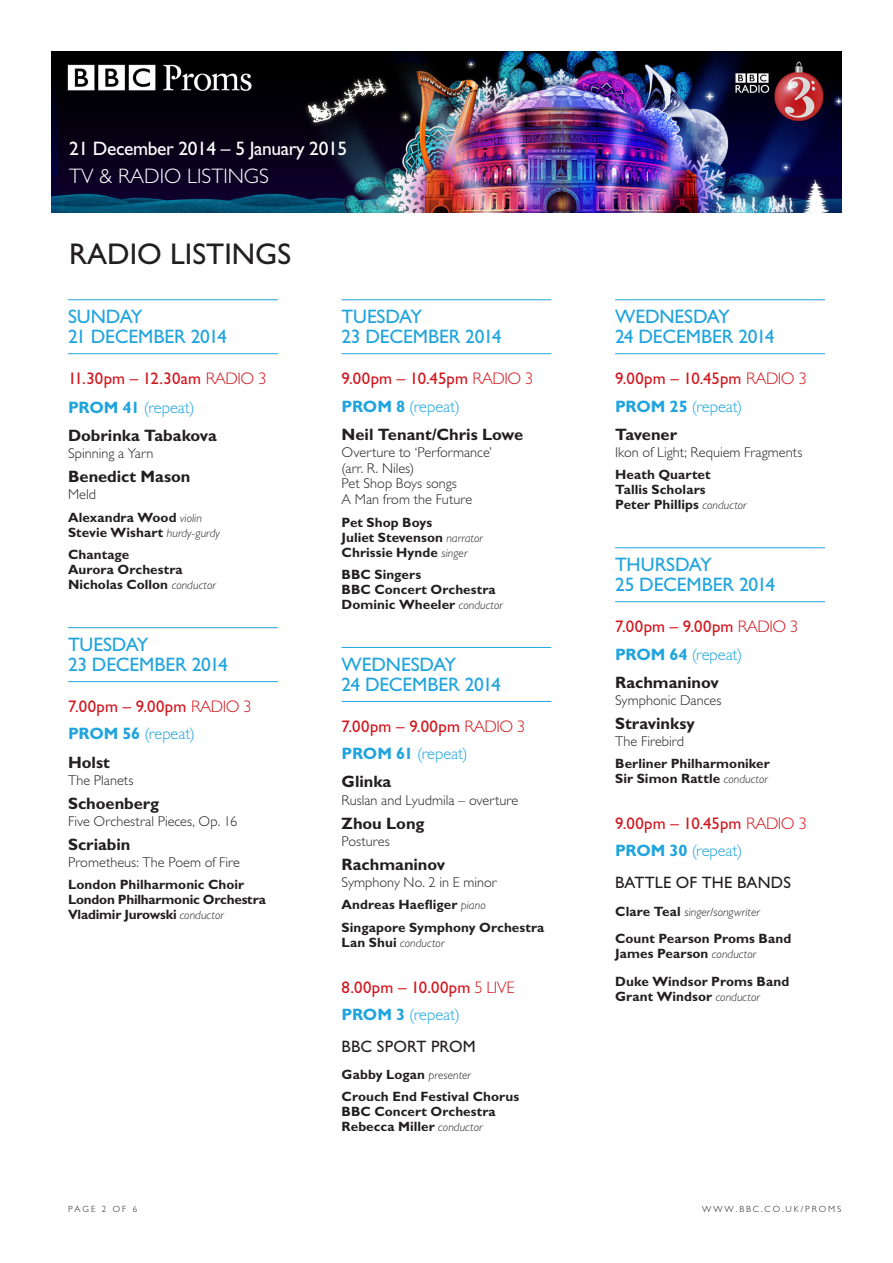
<style>
.page{position:relative;width:893px;height:1263px;background:#fff}
.page>*{position:absolute;margin:0;border:0;box-sizing:border-box;transform-origin:0 0}
.t1{font:30px "P Gill Sans";color:#231f20}
.t2{font:300 21px "P Gill Sans";color:#fff}
._2013_PROM_Date{font:19.5px/19.5px "P Gill Sans";letter-spacing:-.01em;color:#1fa4dd}
.t3{font:19.5px "P Gill Sans";letter-spacing:-.02em;color:#fff}
._2013_Time_VENUE{font:16.8px "P Gill Sans";letter-spacing:.01em;color:#d2161e}
._2013_Time_VENUE_ex{font:16.8px "P Gill Sans";letter-spacing:.005em;color:#d2161e}
._2013_Composer_name{font:700 16.5px "P Gill Sans";letter-spacing:-.005em;color:#231f20}
._2013_Prom_No{font:300 16.5px "P Gill Sans";letter-spacing:-.005em;color:#1fa4dd}
.named_proms{font:16.5px "P Gill Sans";letter-spacing:.01em;color:#231f20}
._2013_Piece_Name{font:300 14.25px/15.8px "P Gill Sans";color:#231f20}
._2013_Artist_name{font:700 13.5px/15px "P Gill Sans";letter-spacing:.005em;color:#231f20}
.named_proms-2{font:700 13.5px/15px "P Gill Sans";letter-spacing:.005em;color:#231f20}
._2013_Artist_name-2{font:700 13.5px "P Gill Sans";letter-spacing:-.015em;color:#231f20}
.named_proms-3{font:italic 300 12px "P Gill Sans";letter-spacing:.005em;color:#231f20}
._2013_Artist_name-3{font:italic 300 12px "P Gill Sans";letter-spacing:.005em;color:#231f20}
._2013_Baseline{font:300 9px "P Gill Sans";letter-spacing:.22em;color:#231f20}
.s1{font-weight:300}
.s2{font-weight:700}
.s3{font-weight:300;font-style:italic;font-size:12px}
.s4{font-weight:700;font-style:normal;font-size:13.5px}
</style>
<div class="page">
<hr style="left:68px;top:299px;width:210px;height:1px;background:#1fa4dd">
<hr style="left:68px;top:353px;width:210px;height:1px;background:#1fa4dd">
<hr style="left:68px;top:627px;width:210px;height:1px;background:#1fa4dd">
<hr style="left:68px;top:681px;width:210px;height:1px;background:#1fa4dd">
<hr style="left:342px;top:299px;width:209px;height:1px;background:#1fa4dd">
<hr style="left:342px;top:353px;width:209px;height:1px;background:#1fa4dd">
<hr style="left:342px;top:647px;width:209px;height:1px;background:#1fa4dd">
<hr style="left:342px;top:701px;width:209px;height:1px;background:#1fa4dd">
<hr style="left:615px;top:299px;width:210px;height:1px;background:#1fa4dd">
<hr style="left:615px;top:353px;width:210px;height:1px;background:#1fa4dd">
<hr style="left:615px;top:547px;width:210px;height:1px;background:#1fa4dd">
<hr style="left:615px;top:601px;width:210px;height:1px;background:#1fa4dd">
<img style="left:51px;top:51px;width:791px;height:162px">
<p class="t3" style="left:69px;top:137px;width:280px">21 December 2014 – 5 January 2015</p>
<p class="t2" style="left:69px;top:165px;width:201px">TV &amp; RADIO LISTINGS</p>
<p class="t1" style="left:69px;top:237px;width:224px">RADIO LISTINGS</p>
<p class="_2013_PROM_Date" style="left:68px;top:307px;width:160px">SUNDAY<br>21 DECEMBER 2014</p>
<p class="_2013_Time_VENUE" style="left:68px;top:369px;width:200px">11.30pm – 12.30am <span class="s1">RADIO 3</span></p>
<p class="_2013_Prom_No" style="left:68px;top:398px;width:128px"><span class="s2">PROM 41</span> (repeat)</p>
<p class="_2013_Composer_name" style="left:68px;top:426px;width:150px">Dobrinka Tabakova</p>
<p class="_2013_Piece_Name" style="left:68px;top:446px;width:87px">Spinning a Yarn</p>
<p class="_2013_Composer_name" style="left:68px;top:467px;width:124px">Benedict Mason</p>
<p class="_2013_Piece_Name" style="left:68px;top:487px;width:30px">Meld</p>
<p class="_2013_Artist_name" style="left:68px;top:510px;width:154px">Alexandra Wood <span class="s3">violin<br></span>Stevie Wishart <span class="s3">hurdy-gurdy</span></p>
<p class="_2013_Artist_name" style="left:68px;top:547px;width:149px">Chantage<br>Aurora Orchestra<br>Nicholas Collon <span class="s3">conductor</span></p>
<p class="_2013_PROM_Date" style="left:68px;top:635px;width:161px">TUESDAY<br>23 DECEMBER 2014</p>
<p class="_2013_Time_VENUE" style="left:68px;top:697px;width:185px">7.00pm – 9.00pm <span class="s1">RADIO 3</span></p>
<p class="_2013_Prom_No" style="left:68px;top:725px;width:129px"><span class="s2">PROM 56</span> (repeat)</p>
<p class="_2013_Composer_name" style="left:68px;top:752px;width:43px">Holst</p>
<p class="_2013_Piece_Name" style="left:68px;top:772px;width:67px">The Planets</p>
<p class="_2013_Composer_name" style="left:68px;top:793px;width:93px">Schoenberg</p>
<p class="_2013_Piece_Name" style="left:68px;top:813px;width:171px">Five Orchestral Pieces, Op. 16</p>
<p class="_2013_Composer_name" style="left:68px;top:834px;width:64px">Scriabin</p>
<p class="_2013_Piece_Name" style="left:68px;top:854px;width:174px">Prometheus: The Poem of Fire</p>
<p class="_2013_Artist_name" style="left:68px;top:877px;width:178px">London Philharmonic Choir</p>
<p class="_2013_Artist_name-2" style="left:68px;top:892px;width:199px">London Philharmonic Orchestra</p>
<p class="_2013_Artist_name-2" style="left:68px;top:907px;width:157px">Vladimir Jurowski <span class="s3">conductor</span></p>
<p class="_2013_PROM_Date" style="left:342px;top:307px;width:161px">TUESDAY<br>23 DECEMBER 2014</p>
<p class="_2013_Time_VENUE" style="left:342px;top:369px;width:193px">9.00pm – 10.45pm <span class="s1">RADIO 3</span></p>
<p class="_2013_Prom_No" style="left:342px;top:397px;width:120px"><span class="s2">PROM 8</span> (repeat)</p>
<p class="_2013_Composer_name" style="left:342px;top:424px;width:183px">Neil Tenant/Chris Lowe</p>
<p class="_2013_Piece_Name" style="left:342px;top:444px;width:152px">Overture to ‘Performance’ (arr. R. Niles)</p>
<p class="_2013_Piece_Name" style="left:342px;top:476px;width:117px">Pet Shop Boys songs</p>
<p class="_2013_Piece_Name" style="left:342px;top:491px;width:132px">A Man from the Future</p>
<p class="_2013_Artist_name" style="left:342px;top:514px;width:143px">Pet Shop Boys<br>Juliet Stevenson <span class="s3">narrator<br></span>Chrissie Hynde <span class="s3">singer</span></p>
<p class="_2013_Artist_name" style="left:342px;top:567px;width:156px">BBC Singers<br>BBC Concert Orchestra</p>
<p class="_2013_Artist_name" style="left:342px;top:597px;width:163px">Dominic Wheeler <span class="s3">conductor</span></p>
<p class="_2013_PROM_Date" style="left:342px;top:655px;width:161px">WEDNESDAY<br>24 DECEMBER 2014</p>
<p class="_2013_Time_VENUE" style="left:342px;top:717px;width:185px">7.00pm – 9.00pm <span class="s1">RADIO 3</span></p>
<p class="_2013_Prom_No" style="left:342px;top:744px;width:128px"><span class="s2">PROM 61</span> (repeat)</p>
<p class="_2013_Composer_name" style="left:342px;top:772px;width:51px">Glinka</p>
<p class="_2013_Piece_Name" style="left:342px;top:792px;width:178px">Ruslan and Lyudmila – overture</p>
<p class="_2013_Composer_name" style="left:342px;top:813px;width:84px">Zhou Long</p>
<p class="_2013_Piece_Name" style="left:342px;top:833px;width:50px">Postures</p>
<p class="_2013_Composer_name" style="left:342px;top:854px;width:105px">Rachmaninov</p>
<p class="_2013_Piece_Name" style="left:342px;top:874px;width:156px">Symphony No. 2 in E minor</p>
<p class="_2013_Artist_name" style="left:342px;top:897px;width:146px">Andreas Haefliger <span class="s3">piano</span></p>
<p class="_2013_Artist_name" style="left:342px;top:919px;width:204px">Singapore Symphony Orchestra</p>
<p class="_2013_Artist_name-3" style="left:342px;top:936px;width:104px"><span class="s4">Lan Shui</span> conductor</p>
<p class="_2013_Time_VENUE" style="left:342px;top:978px;width:175px">8.00pm – 10.00pm <span class="s1">5 LIVE</span></p>
<p class="_2013_Prom_No" style="left:342px;top:1005px;width:120px"><span class="s2">PROM 3</span> (repeat)</p>
<p class="named_proms" style="left:342px;top:1037px;width:136px">BBC SPORT PROM</p>
<p class="_2013_Artist_name" style="left:342px;top:1066px;width:131px">Gabby Logan <span class="s3">presenter</span></p>
<p class="_2013_Artist_name" style="left:342px;top:1089px;width:179px">Crouch End Festival Chorus<br>BBC Concert Orchestra</p>
<p class="_2013_Artist_name" style="left:342px;top:1119px;width:142px">Rebecca Miller <span class="s3">conductor</span></p>
<p class="_2013_PROM_Date" style="left:615px;top:307px;width:161px">WEDNESDAY<br>24 DECEMBER 2014</p>
<p class="_2013_Time_VENUE" style="left:615px;top:369px;width:193px">9.00pm – 10.45pm <span class="s1">RADIO 3</span></p>
<p class="_2013_Prom_No" style="left:615px;top:397px;width:129px"><span class="s2">PROM 25</span> (repeat)</p>
<p class="_2013_Composer_name" style="left:615px;top:424px;width:63px">Tavener</p>
<p class="_2013_Piece_Name" style="left:615px;top:444px;width:189px">Ikon of Light; Requiem Fragments</p>
<p class="_2013_Artist_name" style="left:615px;top:467px;width:97px">Heath Quartet<br>Tallis Scholars</p>
<p class="_2013_Artist_name" style="left:615px;top:497px;width:133px">Peter Phillips <span class="s3">conductor</span></p>
<p class="_2013_PROM_Date" style="left:615px;top:555px;width:161px">THURSDAY<br>25 DECEMBER 2014</p>
<p class="_2013_Time_VENUE" style="left:615px;top:617px;width:185px">7.00pm – 9.00pm <span class="s1">RADIO 3</span></p>
<p class="_2013_Prom_No" style="left:615px;top:645px;width:129px"><span class="s2">PROM 64</span> (repeat)</p>
<p class="_2013_Composer_name" style="left:615px;top:672px;width:105px">Rachmaninov</p>
<p class="_2013_Piece_Name" style="left:615px;top:692px;width:108px">Symphonic Dances</p>
<p class="_2013_Composer_name" style="left:615px;top:713px;width:81px">Stravinksy</p>
<p class="_2013_Piece_Name" style="left:615px;top:733px;width:70px">The Firebird</p>
<p class="_2013_Artist_name" style="left:615px;top:756px;width:156px">Berliner Philharmoniker</p>
<p class="_2013_Artist_name" style="left:615px;top:771px;width:154px">Sir Simon Rattle <span class="s3">conductor</span></p>
<p class="_2013_Time_VENUE_ex" style="left:615px;top:814px;width:193px">9.00pm – 10.45pm <span class="s1">RADIO 3</span></p>
<p class="_2013_Prom_No" style="left:615px;top:841px;width:129px"><span class="s2">PROM 30</span> (repeat)</p>
<p class="named_proms" style="left:615px;top:873px;width:177px">BATTLE OF THE BANDS</p>
<p class="named_proms-3" style="left:615px;top:905px;width:146px"><span class="s4">Clare Teal</span> singer/songwriter</p>
<p class="named_proms-2" style="left:615px;top:931px;width:178px">Count Pearson Proms Band<br>James Pearson <span class="s3">conductor</span></p>
<p class="named_proms-2" style="left:615px;top:974px;width:176px">Duke Windsor Proms Band<br>Grant Windsor <span class="s3">conductor</span></p>
<p class="_2013_Baseline" style="left:68px;top:1204px;width:71px">PAGE 2 OF 6</p>
<p class="_2013_Baseline" style="left:702px;top:1204px;width:141px">WWW.BBC.CO.UK/PROMS</p>
</div>
